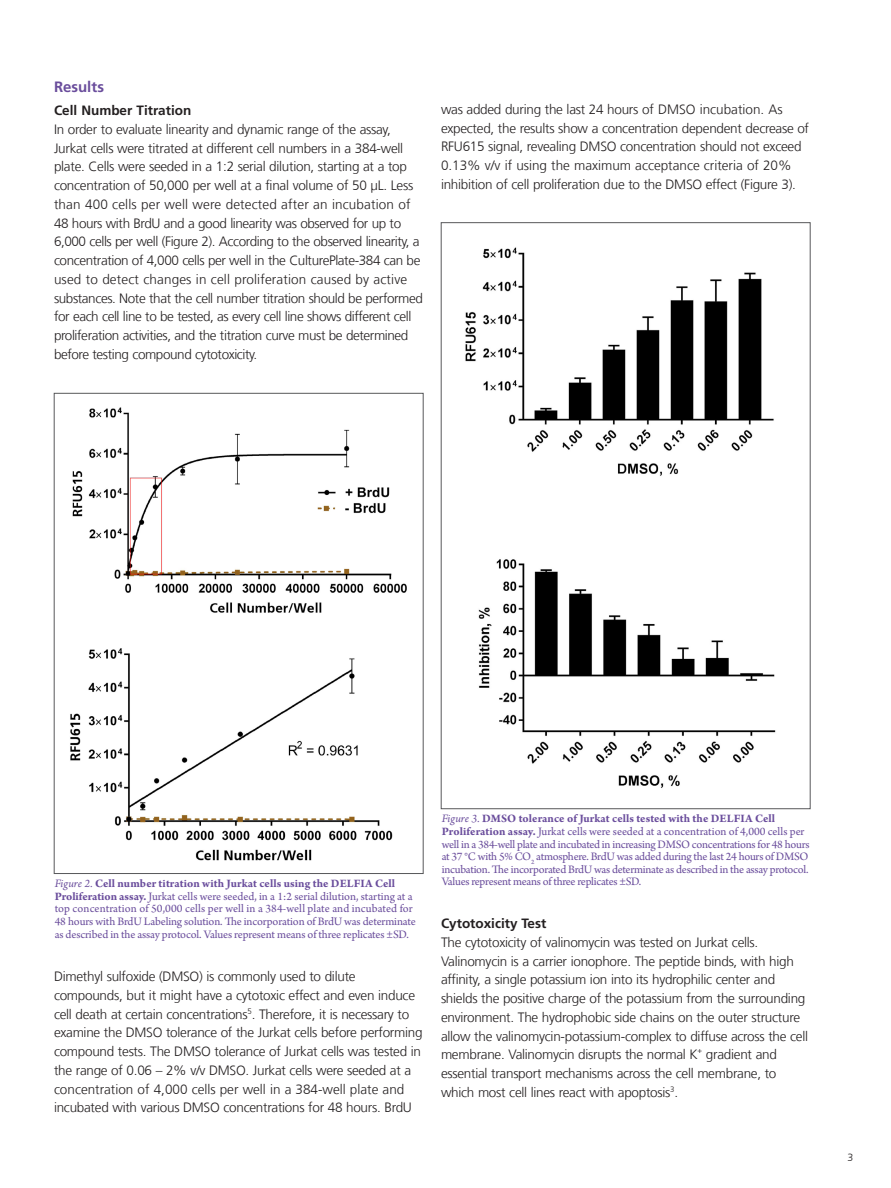
<style>
.page{position:relative;width:891px;height:1188px;background:#fff}
.page>*{position:absolute;margin:0;border:0;box-sizing:border-box;transform-origin:0 0}
.Paragraph_Head{font:700 15px "Frutiger LT Com";color:#6a4d9c}
.Paragraph_Head-2{font:300 13.5px/18.8px "Frutiger LT Com";letter-spacing:-.02em;color:#231f20}
.Paragraph_Head-3{font:700 13.5px "Frutiger LT Com";color:#231f20}
.Body_Copy{font:12px/12.6px "Arno Pro";letter-spacing:-.015em;color:#6a4d9c}
.t1{font:300 10.5px "Frutiger LT Com";color:#231f20}
.s1{font-style:italic}
.s2{font-weight:700}
</style>
<div class="page">
<img style="left:70px;top:407px;width:337px;height:454px">
<img style="left:465px;top:247px;width:311px;height:541px">
<p class="Paragraph_Head" style="left:54px;top:78px;width:51px">Results</p>
<p class="Paragraph_Head-3" style="left:54px;top:103px;width:139px">Cell Number Titration</p>
<p class="Paragraph_Head-2" style="left:54px;top:120px;width:370px">In order to evaluate linearity and dynamic range of the assay, Jurkat cells were titrated at different cell numbers in a 384-well plate. Cells were seeded in a 1:2 serial dilution, starting at a top concentration of 50,000 per well at a final volume of 50 µL. Less than 400 cells per well were detected after an incubation of 48 hours with BrdU and a good linearity was observed for up to 6,000 cells per well (Figure 2). According to the observed linearity, a concentration of 4,000 cells per well in the CulturePlate-384 can be used to detect changes in cell proliferation caused by active substances. Note that the cell number titration should be performed for each cell line to be tested, as every cell line shows different cell proliferation activities, and the titration curve must be determined before testing compound cytotoxicity.</p>
<p class="Paragraph_Head-2" style="left:441px;top:100px;width:370px">was added during the last 24 hours of DMSO incubation. As expected, the results show a concentration dependent decrease of RFU615 signal, revealing DMSO concentration should not exceed 0.13% v/v if using the maximum acceptance criteria of 20% inhibition of cell proliferation due to the DMSO effect (Figure 3).</p>
<p class="Body_Copy" style="left:55px;top:878px;width:363px"><span class="s1">Figure 2.</span> <span class="s2">Cell number titration with Jurkat cells using the DELFIA Cell Proliferation assay.</span> Jurkat cells were seeded, in a 1:2 serial dilution, starting at a top concentration of 50,000 cells per well in a 384-well plate and incubated for 48 hours with BrdU Labeling solution. The incorporation of BrdU was determinate as described in the assay protocol. Values represent means of three replicates ±SD.</p>
<p class="Paragraph_Head-2" style="left:54px;top:967px;width:370px">Dimethyl sulfoxide (DMSO) is commonly used to dilute compounds, but it might have a cytotoxic effect and even induce cell death at certain concentrations<sup>5</sup>. Therefore, it is necessary to examine the DMSO tolerance of the Jurkat cells before performing compound tests. The DMSO tolerance of Jurkat cells was tested in the range of 0.06 – 2% v/v DMSO. Jurkat cells were seeded at a concentration of 4,000 cells per well in a 384-well plate and incubated with various DMSO concentrations for 48 hours. BrdU</p>
<p class="Body_Copy" style="left:442px;top:813px;width:369px"><span class="s1">Figure 3.</span> <span class="s2">DMSO tolerance of Jurkat cells tested with the DELFIA Cell Proliferation assay.</span> Jurkat cells were seeded at a concentration of 4,000 cells per well in a 384-well plate and incubated in increasing DMSO concentrations for 48 hours at 37 °C with 5% CO<sub>2</sub> atmosphere. BrdU was added during the last 24 hours of DMSO incubation. The incorporated BrdU was determinate as described in the assay protocol.<br>Values represent means of three replicates ±SD.</p>
<p class="Paragraph_Head-3" style="left:441px;top:916px;width:107px">Cytotoxicity Test</p>
<p class="Paragraph_Head-2" style="left:441px;top:933px;width:369px">The cytotoxicity of valinomycin was tested on Jurkat cells.<br>Valinomycin is a carrier ionophore. The peptide binds, with high affinity, a single potassium ion into its hydrophilic center and shields the positive charge of the potassium from the surrounding environment. The hydrophobic side chains on the outer structure allow the valinomycin-potassium-complex to diffuse across the cell membrane. Valinomycin disrupts the normal K<sup>+</sup> gradient and essential transport mechanisms across the cell membrane, to which most cell lines react with apoptosis<sup>3</sup>.</p>
<p class="t1" style="left:848px;top:1151px;width:7px">3</p>
</div>
